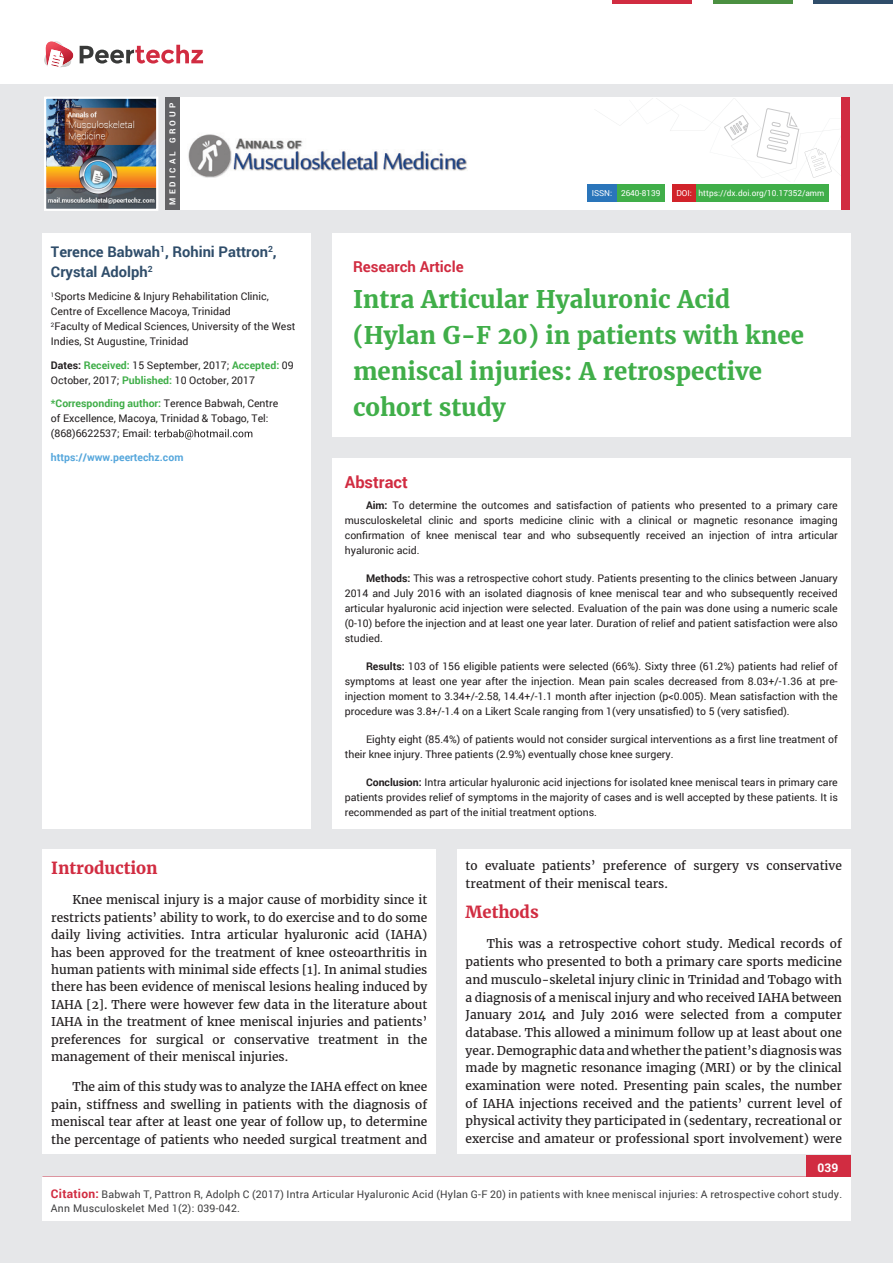
<style>
.page{position:relative;width:893px;height:1263px;background:#e6e7e9}
.page>*{position:absolute;margin:0;border:0;box-sizing:border-box;transform-origin:0 0}
.t1{font:700 24px/36px "Merriweather";color:#40ae49}
.t2{font:700 16.5px "Merriweather";color:#d12c41}
.t3{font:700 16.5px "Roboto";color:#d12c41}
.t4{font:700 15px "Roboto";color:#d12c41}
.t5{font:700 14.7px/19.5px "Roboto";color:#2f4d6a}
.t6{font:12px/17.7px "Merriweather";color:#231f20;text-align:justify}
.t7{font:700 12px "Roboto";color:#fff}
.t8{font:10.5px/15px "Roboto";color:#231f20}
.t9{font:10.5px/13.5px "Roboto";letter-spacing:.02em;color:#3e3e3f}
.t10{font:700 10.5px "Roboto";color:#56a7dc}
.t11{font:8.25px "Roboto";color:#fff}
.t12{font:700 8.25px "Roboto";letter-spacing:.38em;color:#fff}
.s1{font-weight:700}
.s2{font-weight:700;color:#40ae49}
.s3{font-weight:700;font-size:12px;color:#d12c41}
</style>
<div class="page">
<div style="left:165px;top:98px;width:684px;height:112px;background:#fff"></div>
<svg style="left:596px;top:100px;width:245px;height:78px"></svg>
<div style="left:841px;top:98px;width:8px;height:112px;background:#d12c41"></div>
<img style="left:47px;top:100px;width:108px;height:108px">
<div style="left:44px;top:97px;width:114px;height:114px;border:2px solid #fff"></div>
<div style="left:0;top:0;width:893px;height:83px;background:#fff"></div>
<svg style="left:44px;top:41px;width:159px;height:27px"></svg>
<hr style="left:713px;top:0;width:79px;height:3px;background:#4b9041">
<hr style="left:612px;top:0;width:80px;height:3px;background:#d12c41">
<hr style="left:813px;top:0;width:80px;height:3px;background:#2f4d6a">
<div style="left:806px;top:1156px;width:44px;height:51px;background:#d12c41"></div>
<div style="left:42px;top:1177px;width:809px;height:43px;background:#fff"></div>
<div style="left:694px;top:184px;width:135px;height:17px;background:#40ae49"></div>
<div style="left:672px;top:184px;width:24px;height:17px;background:#d1232a"></div>
<div style="left:617px;top:184px;width:47px;height:17px;background:#40ae49"></div>
<div style="left:587px;top:184px;width:30px;height:17px;background:#2a75ba"></div>
<img style="left:188px;top:134px;width:279px;height:44px">
<div style="left:165px;top:98px;width:15px;height:112px;background:#636366"></div>
<div style="left:332px;top:233px;width:518px;height:204px;background:#fff"></div>
<div style="left:42px;top:233px;width:269px;height:595px;background:#fff"></div>
<svg style="left:154px;top:429px;width:98px;height:11px"></svg>
<div style="left:43px;top:850px;width:393px;height:304px;background:#fff"></div>
<div style="left:457px;top:850px;width:393px;height:304px;background:#fff"></div>
<div style="left:332px;top:458px;width:518px;height:370px;background:#fff"></div>
<p class="t12" style="left:167px;top:205px;width:104px;rotate:-90deg">MEDICAL GROUP</p>
<h3 class="t5" style="left:51px;top:242px;width:227px">Terence Babwah<sup>1</sup>, Rohini Pattron<sup>2</sup>,<br>Crystal Adolph<sup>2</sup></h3>
<p class="t8" style="left:51px;top:289px;width:246px"><sup>1</sup>Sports Medicine &amp; Injury Rehabilitation Clinic, Centre of Excellence Macoya, Trinidad<br><sup>2</sup>Faculty of Medical Sciences, University of the West Indies, St Augustine, Trinidad</p>
<p class="t8" style="left:51px;top:357px;width:244px"><span class="s1">Dates:</span> <span class="s2">Received:</span> 15 September, 2017; <span class="s2">Accepted:</span> 09<br>October, 2017; <span class="s2">Published:</span> 10 October, 2017</p>
<p class="t8" style="left:51px;top:396px;width:229px"><span class="s2">*Corresponding author:</span> Terence Babwah, Centre of Excellence, Macoya, Trinidad &amp; Tobago, Tel: (868)6622537; Email:</p>
<p class="t10" style="left:51px;top:450px;width:134px">https://www.peertechz.com</p>
<p class="t11" style="left:592px;top:187px;width:70px">ISSN: 2640-8139</p>
<p class="t11" style="left:676px;top:187px;width:150px">DOI: https://dx.doi.org/10.17352/amm</p>
<h3 class="t4" style="left:353px;top:256px;width:112px">Research Article</h3>
<h1 class="t1" style="left:353px;top:281px;width:452px">Intra Articular Hyaluronic Acid (Hylan G-F 20) in patients with knee meniscal injuries: A retrospective cohort study</h1>
<h2 class="t3" style="left:345px;top:471px;width:65px">Abstract</h2>
<p class="t8" style="left:345px;top:498px;width:494px;text-align:justify;text-indent:21px"><span class="s1">Aim:</span> To determine the outcomes and satisfaction of patients who presented to a primary care musculoskeletal clinic and sports medicine clinic with a clinical or magnetic resonance imaging confirmation of knee meniscal tear and who subsequently received an injection of intra articular hyaluronic acid.</p>
<p class="t8" style="left:345px;top:571px;width:494px;text-align:justify;text-indent:21px"><span class="s1">Methods:</span> This was a retrospective cohort study. Patients presenting to the clinics between January 2014 and July 2016 with an isolated diagnosis of knee meniscal tear and who subsequently received articular hyaluronic acid injection were selected. Evaluation of the pain was done using a numeric scale (0-10) before the injection and at least one year later. Duration of relief and patient satisfaction were also studied.</p>
<p class="t8" style="left:345px;top:658px;width:494px;text-align:justify;text-indent:21px"><span class="s1">Results:</span> 103 of 156 eligible patients were selected (66%). Sixty three (61.2%) patients had relief of symptoms at least one year after the injection. Mean pain scales decreased from 8.03+/-1.36 at pre&shy;injection moment to 3.34+/-2.58, 14.4+/-1.1 month after injection (p&lt;0.005). Mean satisfaction with the procedure was 3.8+/-1.4 on a Likert Scale ranging from 1(very unsatisfied) to 5 (very satisfied).</p>
<p class="t8" style="left:345px;top:731px;width:494px;text-indent:21px">Eighty eight (85.4%) of patients would not consider surgical interventions as a first line treatment of their knee injury. Three patients (2.9%) eventually chose knee surgery.</p>
<p class="t8" style="left:345px;top:774px;width:494px;text-align:justify;text-indent:21px"><span class="s1">Conclusion:</span> Intra articular hyaluronic acid injections for isolated knee meniscal tears in primary care patients provides relief of symptoms in the majority of cases and is well accepted by these patients. It is recommended as part of the initial treatment options.</p>
<h2 class="t2" style="left:51px;top:858px;width:108px">Introduction</h2>
<p class="t6" style="left:51px;top:891px;width:378px;text-indent:21px">Knee meniscal injury is a major cause of morbidity since it restricts patients’ ability to work, to do exercise and to do some daily living activities. Intra articular hyaluronic acid (IAHA) has been approved for the treatment of knee osteoarthritis in human patients with minimal side effects [1]. In animal studies there has been evidence of meniscal lesions healing induced by IAHA [2]. There were however few data in the literature about IAHA in the treatment of knee meniscal injuries and patients’ preferences for surgical or conservative treatment in the management of their meniscal injuries.</p>
<p class="t6" style="left:51px;top:1078px;width:378px;text-indent:21px">The aim of this study was to analyze the IAHA effect on knee pain, stiffness and swelling in patients with the diagnosis of meniscal tear after at least one year of follow up, to determine the percentage of patients who needed surgical treatment and</p>
<p class="t6" style="left:466px;top:857px;width:378px">to evaluate patients’ preference of surgery vs conservative treatment of their meniscal tears.</p>
<h2 class="t2" style="left:466px;top:902px;width:75px">Methods</h2>
<p class="t6" style="left:466px;top:935px;width:378px;text-indent:21px">This was a retrospective cohort study. Medical records of patients who presented to both a primary care sports medicine and musculo-skeletal injury clinic in Trinidad and Tobago with a diagnosis of a meniscal injury and who received IAHA between January 2014 and July 2016 were selected from a computer database. This allowed a minimum follow up at least about one year. Demographic data and whether the patient’s diagnosis was made by magnetic resonance imaging (MRI) or by the clinical examination were noted. Presenting pain scales, the number of IAHA injections received and the patients’ current level of physical activity they participated in (sedentary, recreational or exercise and amateur or professional sport involvement) were</p>
<p class="t7" style="left:817px;top:1159px;width:22px">039</p>
<p class="t9" style="left:51px;top:1188px;width:793px"><span class="s3">Citation:</span> Babwah T, Pattron R, Adolph C (2017) Intra Articular Hyaluronic Acid (Hylan G-F 20) in patients with knee meniscal injuries: A retrospective cohort study.<br>Ann Musculoskelet Med 1(2): 039-042.</p>
</div>
